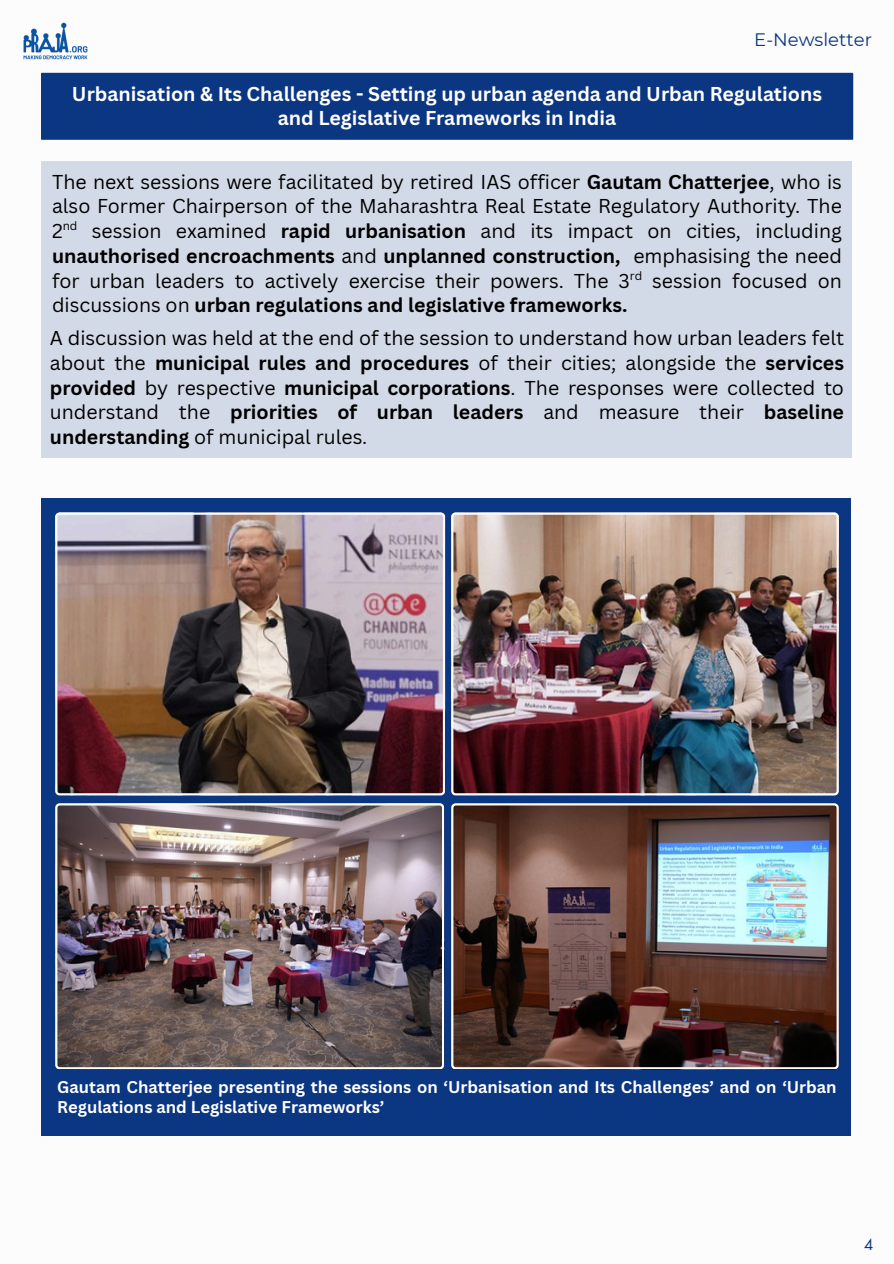
<style>
.page{position:relative;width:894px;height:1264px;background:#fff}
.page>*{position:absolute;margin:0;border:0;box-sizing:border-box;transform-origin:0 0}
.t1{font:19.5px/24.8px "Canva Sans";color:#000;text-align:justify}
.t2{font:700 19.5px/24.8px "Canva Sans";color:#fff;text-align:center}
.t3{font:18px "Montserrat";color:#0b3682}
.t4{font:700 16.5px/20.2px "Canva Sans";color:#fff}
.t5{font:15px "Futura LT Pro";color:#0b3682}
.t6{font:11.7px "Canva Sans";color:#000}
.s1{font-weight:700}
</style>
<div class="page">
<img style="left:23px;top:22px;width:65px;height:38px">
<div style="left:42px;top:498px;width:809px;height:638px;background:#0b3682"></div>
<img style="left:55px;top:512px;width:390px;height:283px">
<img style="left:55px;top:803px;width:388px;height:265px">
<img style="left:451px;top:512px;width:387px;height:283px">
<img style="left:451px;top:803px;width:387px;height:265px">
<div style="left:42px;top:161px;width:809px;height:297px;background:#d3dae7"></div>
<div style="left:41px;top:73px;width:812px;height:67px;background:#0b3682"></div>
<p class="t3" style="left:754px;top:28px;width:119px">E-Newsletter</p>
<p class="t2" style="left:72px;top:81px;width:751px">Urbanisation &amp; Its Challenges - Setting up urban agenda and Urban Regulations and Legislative Frameworks in India</p>
<p class="t1" style="left:52px;top:169px;width:791px">The next sessions were facilitated by retired IAS officer <span class="s1">Gautam Chatterjee</span>, who is also Former Chairperson of the Maharashtra Real Estate Regulatory Authority. The 2</p>
<p class="t6" style="left:63px;top:218px;width:16px">nd</p>
<p class="t1" style="left:52px;top:218px;width:791px;text-indent:40px">session examined <span class="s1">rapid urbanisation</span> and its impact on cities, including <span class="s1">unauthorised encroachments</span> and <span class="s1">unplanned construction,</span> emphasising the need for urban leaders to actively exercise their powers. The 3 session focused on discussions on <span class="s1">urban regulations and legislative frameworks.</span></p>
<p class="t6" style="left:629px;top:267px;width:14px">rd</p>
<p class="t1" style="left:50px;top:325px;width:795px">A discussion was held at the end of the session to understand how urban leaders felt about the <span class="s1">municipal rules and procedures</span> of their cities; alongside the <span class="s1">services provided</span> by respective <span class="s1">municipal corporations</span>. The responses were collected to understand the <span class="s1">priorities of urban leaders</span> and measure their <span class="s1">baseline understanding</span> of municipal rules.</p>
<p class="t4" style="left:57px;top:1076px;width:780px">Gautam Chatterjee presenting the sessions on ‘Urbanisation and Its Challenges’ and on ‘Urban<br>Regulations and Legislative Frameworks’</p>
<p class="t5" style="left:863px;top:1237px;width:11px">4</p>
</div>
